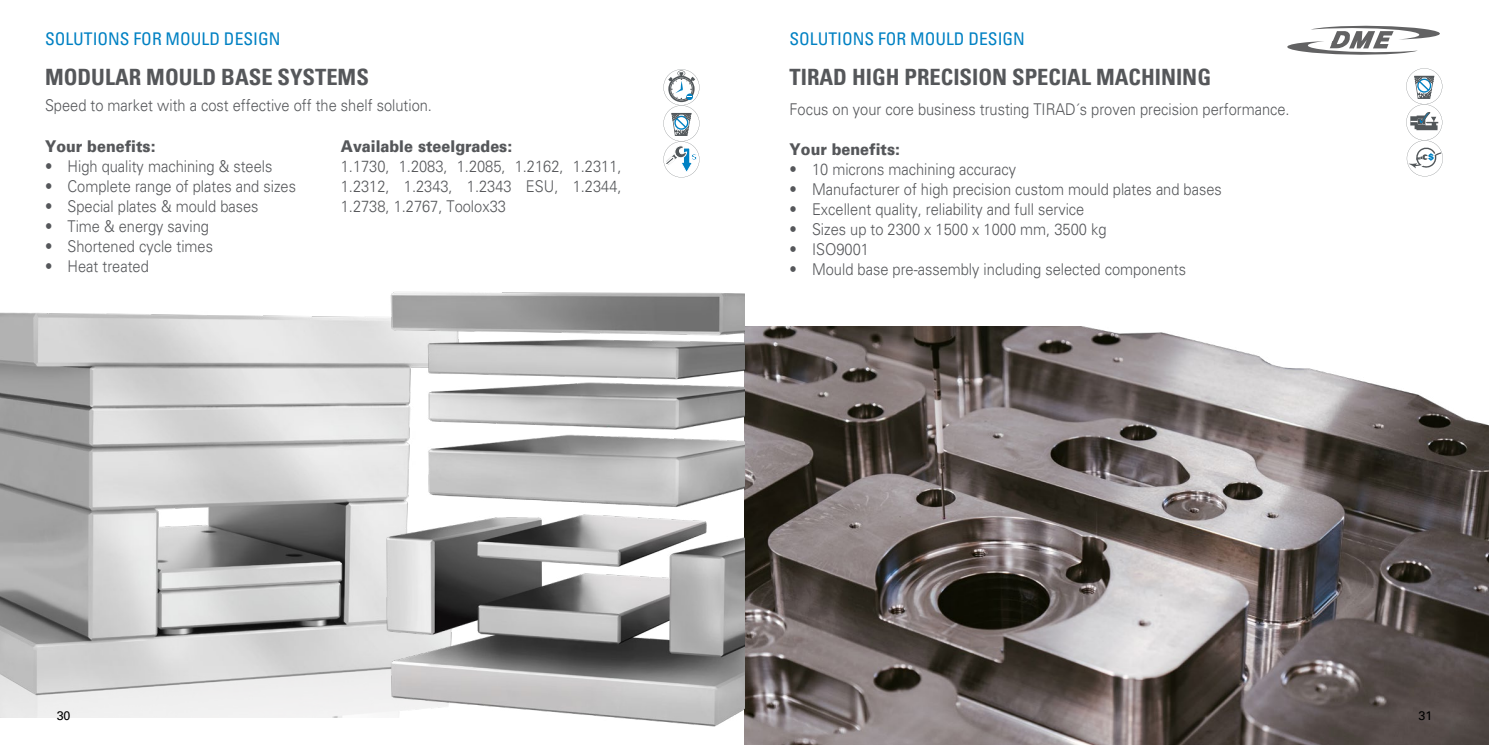
<style>
.page{position:relative;width:1489px;height:745px;background:#fff}
.page>*{position:absolute;margin:0;border:0;box-sizing:border-box;transform-origin:0 0}
.t1{font:700 condensed 22.5px "Univers LT Pro";color:#55575a}
.t2{font:condensed 17.5px "Univers LT Pro";color:#0081c3}
.t3{font:300 16.25px/20px "Univers LT Pro 45";color:#55575a;text-align:justify;scale:.9 1}
.t4{font:900 16.25px "Univers LT Pro 75";color:#55575a;scale:.9 1}
.t5{font:12.5px "Univers LT Pro 55 Roman";color:#000}
</style>
<div class="page">
<svg style="left:1287px;top:25px;width:153px;height:30px"></svg>
<img style="left:744px;top:326px;width:744px;height:418px">
<img style="left:0;top:312px;width:242px;height:405px">
<img style="left:242px;top:292px;width:502px;height:435px">
<svg style="left:663px;top:69px;width:36px;height:108px"></svg>
<svg style="left:1406px;top:68px;width:36px;height:108px"></svg>
<p class="t2" style="left:45px;top:28px;width:237px">SOLUTIONS FOR MOULD DESIGN</p>
<p class="t1" style="left:45px;top:63px;width:325px">MODULAR MOULD BASE SYSTEMS</p>
<p class="t3" style="left:45px;top:95px;width:431px">Speed to market with a cost effective off the shelf solution.</p>
<p class="t4" style="left:45px;top:135px;width:124px">Your benefits:</p>
<p class="t3" style="left:45px;top:156px;width:254px">• High quality machining &amp; steels</p>
<p class="t3" style="left:45px;top:176px;width:280px">• Complete range of plates and sizes</p>
<p class="t3" style="left:45px;top:196px;width:239px">• Special plates &amp; mould bases</p>
<p class="t3" style="left:45px;top:216px;width:184px">• Time &amp; energy saving</p>
<p class="t3" style="left:45px;top:236px;width:188px">• Shortened cycle times</p>
<p class="t3" style="left:45px;top:256px;width:117px">• Heat treated</p>
<p class="t4" style="left:341px;top:135px;width:192px">Available steelgrades:</p>
<p class="t3" style="left:341px;top:156px;width:313px">1.1730, 1.2083, 1.2085, 1.2162, 1.2311, 1.2312, 1.2343, 1.2343 ESU, 1.2344, 1.2738, 1.2767, Toolox33</p>
<p class="t2" style="left:789px;top:28px;width:237px">SOLUTIONS FOR MOULD DESIGN</p>
<p class="t1" style="left:789px;top:63px;width:423px">TIRAD HIGH PRECISION SPECIAL MACHINING</p>
<p class="t3" style="left:789px;top:99px;width:557px">Focus on your core business trusting TIRAD´s proven precision performance.</p>
<p class="t4" style="left:789px;top:138px;width:124px">Your benefits:</p>
<p class="t3" style="left:789px;top:159px;width:253px">• 10 microns machining accuracy</p>
<p class="t3" style="left:789px;top:179px;width:482px">• Manufacturer of high precision custom mould plates and bases</p>
<p class="t3" style="left:789px;top:199px;width:329px">• Excellent quality, reliability and full service</p>
<p class="t3" style="left:789px;top:219px;width:353px">• Sizes up to 2300 x 1500 x 1000 mm, 3500 kg</p>
<p class="t3" style="left:789px;top:239px;width:90px">• ISO9001</p>
<p class="t3" style="left:789px;top:259px;width:442px">• Mould base pre-assembly including selected components</p>
<p class="t5" style="left:57px;top:706px;width:15px">30</p>
<p class="t5" style="left:1418px;top:706px;width:15px">31</p>
</div>
